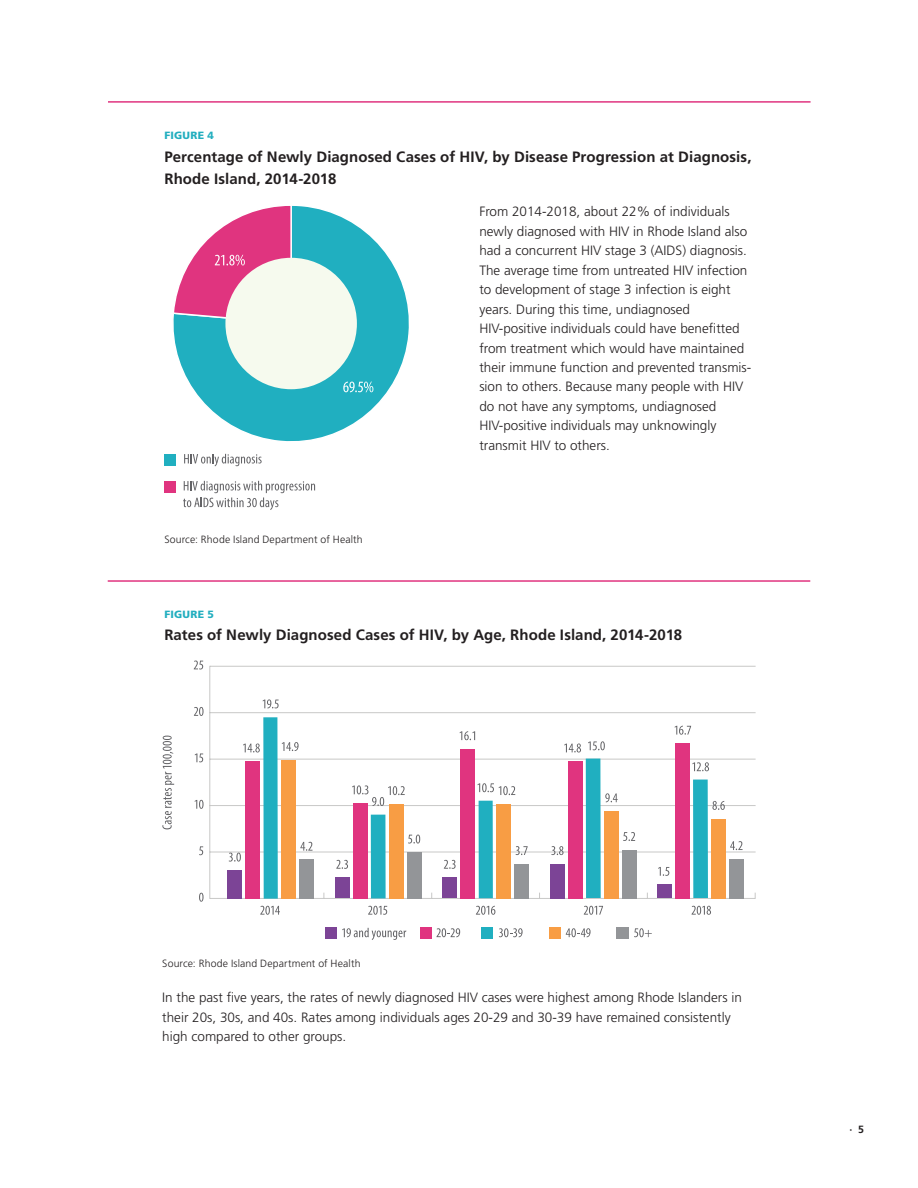
<style>
.page{position:relative;width:918px;height:1188px;background:#fff}
.page>*{position:absolute;margin:0;border:0;box-sizing:border-box;transform-origin:0 0}
.t1{font:700 15px/22.5px "Frutiger LT Std";letter-spacing:.005em;color:#231f20}
.t2{font:300 13.5px/19.5px "Frutiger LT Std";color:#231f20}
.t3{font:300 10.5px "Frutiger LT Std";letter-spacing:.01em;color:#231f20}
.t4{font:900 10.5px "Frutiger LT Std";letter-spacing:.025em;color:#22aebf}
.t5{font:700 10.5px "Frutiger LT Std";color:#231f20}
</style>
<div class="page">
<hr style="left:108px;top:101px;width:703px;height:2px;background:#e0347f">
<hr style="left:108px;top:580px;width:702px;height:2px;background:#e0347f">
<svg style="left:162px;top:736px;width:12px;height:93px"></svg>
<svg style="left:199px;top:893px;width:5px;height:9px"></svg>
<svg style="left:200px;top:894px;width:2px;height:7px"></svg>
<svg style="left:199px;top:846px;width:4px;height:9px"></svg>
<svg style="left:199px;top:800px;width:5px;height:9px"></svg>
<svg style="left:195px;top:800px;width:7px;height:9px"></svg>
<svg style="left:195px;top:753px;width:8px;height:9px"></svg>
<svg style="left:199px;top:707px;width:5px;height:9px"></svg>
<svg style="left:194px;top:707px;width:8px;height:9px"></svg>
<svg style="left:194px;top:661px;width:9px;height:9px"></svg>
<svg style="left:209px;top:666px;width:547px;height:233px"></svg>
<div style="left:616px;top:927px;width:12px;height:12px;background:#939598"></div>
<div style="left:549px;top:927px;width:11px;height:12px;background:#f89d44"></div>
<div style="left:482px;top:927px;width:11px;height:12px;background:#20afc0"></div>
<div style="left:420px;top:927px;width:11px;height:12px;background:#e0347f"></div>
<div style="left:326px;top:927px;width:11px;height:12px;background:#7c4496"></div>
<svg style="left:634px;top:928px;width:18px;height:9px"></svg>
<svg style="left:566px;top:928px;width:25px;height:9px"></svg>
<svg style="left:499px;top:928px;width:24px;height:9px"></svg>
<svg style="left:437px;top:928px;width:23px;height:9px"></svg>
<svg style="left:342px;top:928px;width:64px;height:12px"></svg>
<svg style="left:692px;top:906px;width:19px;height:9px"></svg>
<svg style="left:584px;top:906px;width:19px;height:9px"></svg>
<svg style="left:476px;top:906px;width:19px;height:9px"></svg>
<svg style="left:368px;top:906px;width:19px;height:9px"></svg>
<svg style="left:260px;top:906px;width:20px;height:9px"></svg>
<div style="left:228px;top:870px;width:14px;height:28px;background:#7c4496"></div>
<div style="left:335px;top:877px;width:15px;height:21px;background:#7c4496"></div>
<div style="left:443px;top:877px;width:14px;height:21px;background:#7c4496"></div>
<div style="left:550px;top:864px;width:15px;height:34px;background:#7c4496"></div>
<div style="left:246px;top:761px;width:14px;height:137px;background:#e0347f"></div>
<div style="left:353px;top:803px;width:15px;height:95px;background:#e0347f"></div>
<div style="left:461px;top:749px;width:14px;height:149px;background:#e0347f"></div>
<div style="left:568px;top:761px;width:15px;height:137px;background:#e0347f"></div>
<div style="left:263px;top:717px;width:15px;height:182px;background:#20afc0"></div>
<div style="left:371px;top:815px;width:15px;height:83px;background:#20afc0"></div>
<div style="left:479px;top:801px;width:14px;height:97px;background:#20afc0"></div>
<div style="left:586px;top:759px;width:15px;height:139px;background:#20afc0"></div>
<div style="left:281px;top:760px;width:14px;height:138px;background:#f89d44"></div>
<div style="left:389px;top:804px;width:14px;height:94px;background:#f89d44"></div>
<div style="left:496px;top:804px;width:15px;height:94px;background:#f89d44"></div>
<div style="left:604px;top:811px;width:14px;height:87px;background:#f89d44"></div>
<div style="left:299px;top:859px;width:15px;height:39px;background:#939598"></div>
<div style="left:407px;top:852px;width:14px;height:46px;background:#939598"></div>
<div style="left:514px;top:864px;width:15px;height:34px;background:#939598"></div>
<div style="left:622px;top:850px;width:14px;height:48px;background:#939598"></div>
<svg style="left:229px;top:853px;width:11px;height:9px"></svg>
<svg style="left:336px;top:860px;width:12px;height:9px"></svg>
<svg style="left:444px;top:860px;width:12px;height:9px"></svg>
<svg style="left:551px;top:846px;width:13px;height:9px"></svg>
<svg style="left:243px;top:744px;width:17px;height:9px"></svg>
<svg style="left:263px;top:699px;width:16px;height:9px"></svg>
<svg style="left:460px;top:731px;width:15px;height:9px"></svg>
<svg style="left:564px;top:744px;width:17px;height:9px"></svg>
<svg style="left:588px;top:741px;width:16px;height:9px"></svg>
<svg style="left:282px;top:742px;width:17px;height:9px"></svg>
<svg style="left:352px;top:785px;width:53px;height:21px"></svg>
<svg style="left:477px;top:783px;width:38px;height:12px"></svg>
<svg style="left:605px;top:793px;width:13px;height:9px"></svg>
<svg style="left:300px;top:842px;width:13px;height:9px"></svg>
<svg style="left:408px;top:835px;width:12px;height:9px"></svg>
<svg style="left:516px;top:846px;width:12px;height:9px"></svg>
<svg style="left:623px;top:832px;width:12px;height:9px"></svg>
<div style="left:657px;top:885px;width:15px;height:13px;background:#7c4496"></div>
<div style="left:675px;top:743px;width:15px;height:155px;background:#e0347f"></div>
<div style="left:693px;top:780px;width:15px;height:118px;background:#20afc0"></div>
<div style="left:712px;top:819px;width:14px;height:79px;background:#f89d44"></div>
<svg style="left:658px;top:867px;width:11px;height:9px"></svg>
<svg style="left:675px;top:726px;width:16px;height:9px"></svg>
<svg style="left:692px;top:762px;width:17px;height:9px"></svg>
<svg style="left:712px;top:801px;width:13px;height:9px"></svg>
<div style="left:729px;top:859px;width:15px;height:39px;background:#939598"></div>
<svg style="left:730px;top:841px;width:13px;height:9px"></svg>
<div style="left:164px;top:481px;width:12px;height:12px;background:#e0347f"></div>
<div style="left:164px;top:454px;width:12px;height:12px;background:#20afc0"></div>
<svg style="left:183px;top:481px;width:132px;height:29px"></svg>
<svg style="left:184px;top:454px;width:78px;height:12px"></svg>
<svg style="left:173px;top:206px;width:236px;height:236px"></svg>
<div style="left:225px;top:258px;width:132px;height:131px;background:#f6faee;border-radius:50%"></div>
<svg style="left:173px;top:206px;width:120px;height:119px"></svg>
<svg style="left:343px;top:382px;width:30px;height:10px"></svg>
<p class="t4" style="left:164px;top:129px;width:51px">FIGURE 4</p>
<p class="t1" style="left:164px;top:146px;width:589px">Percentage of Newly Diagnosed Cases of HIV, by Disease Progression at Diagnosis,<br>Rhode Island, 2014-2018</p>
<p class="t3" style="left:164px;top:533px;width:200px">Source: Rhode Island Department of Health</p>
<p class="t2" style="left:479px;top:202px;width:274px">From 2014-2018, about 22% of individuals newly diagnosed with HIV in Rhode Island also had a concurrent HIV stage 3 (AIDS) diagnosis.<br>The average time from untreated HIV infection to development of stage 3 infection is eight years. During this time, undiagnosed HIV-positive individuals could have benefitted from treatment which would have maintained their immune function and prevented transmis&shy;sion to others. Because many people with HIV do not have any symptoms, undiagnosed HIV-positive individuals may unknowingly transmit HIV to others.</p>
<p class="t4" style="left:164px;top:608px;width:51px">FIGURE 5</p>
<p class="t1" style="left:164px;top:624px;width:519px">Rates of Newly Diagnosed Cases of HIV, by Age, Rhode Island, 2014-2018</p>
<p class="t3" style="left:162px;top:957px;width:200px">Source: Rhode Island Department of Health</p>
<p class="t2" style="left:162px;top:988px;width:581px">In the past five years, the rates of newly diagnosed HIV cases were highest among Rhode Islanders in their 20s, 30s, and 40s. Rates among individuals ages 20-29 and 30-39 have remained consistently high compared to other groups.</p>
<p class="t5" style="left:849px;top:1123px;width:16px">∙ 5</p>
</div>
